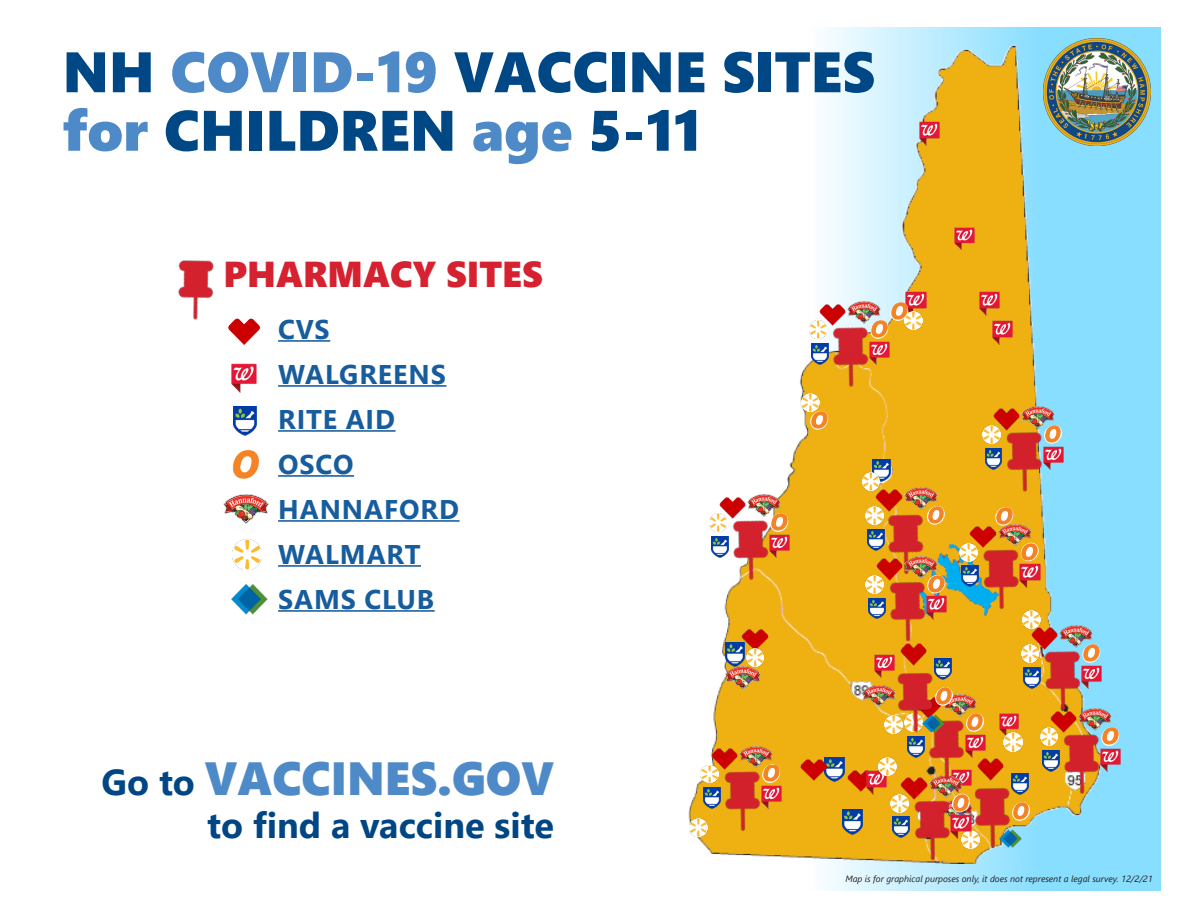
<style>
.page{position:relative;width:1188px;height:918px;background:#fff}
.page>*{position:absolute;margin:0;border:0;box-sizing:border-box;transform-origin:0 0}
.t1{font:57px "Segoe UI Black";color:#004785}
.t2{font:46.5px "Segoe UI Black";color:#4f8ac8}
.t3{font:700 36px "Segoe UI";color:#004684}
.t4{font:36px "Segoe UI Black";color:#d52130}
.t5{font:700 27px/45px "Segoe UI";letter-spacing:.035em;color:#175d9e}
.t6{font:italic 9px "Segoe UI";color:#231f20}
.s1{color:#4f8ac8}
.s2{font-family:"Segoe UI";font-weight:700;font-size:36px;color:#004684}
</style>
<div class="page">
<div style="left:808px;top:28px;width:353px;height:863px;background:#88deff"></div>
<hr style="left:278px;top:340px;width:52px;height:2px;background:#175d9e">
<hr style="left:278px;top:385px;width:169px;height:2px;background:#175d9e">
<hr style="left:278px;top:430px;width:118px;height:2px;background:#175d9e">
<hr style="left:278px;top:475px;width:76px;height:2px;background:#175d9e">
<hr style="left:278px;top:520px;width:182px;height:2px;background:#175d9e">
<hr style="left:278px;top:565px;width:143px;height:2px;background:#175d9e">
<hr style="left:278px;top:610px;width:157px;height:2px;background:#175d9e">
<img style="left:178px;top:260px;width:36px;height:60px">
<img style="left:1069px;top:39px;width:81px;height:106px">
<img style="left:224px;top:494px;width:44px;height:30px">
<img style="left:233px;top:407px;width:24px;height:29px">
<img style="left:231px;top:363px;width:26px;height:29px">
<img style="left:228px;top:318px;width:32px;height:27px">
<img style="left:231px;top:584px;width:37px;height:30px">
<img style="left:232px;top:540px;width:30px;height:29px">
<img style="left:232px;top:450px;width:28px;height:29px">
<img style="left:713px;top:46px;width:391px;height:817px">
<img style="left:725px;top:667px;width:35px;height:23px">
<img style="left:842px;top:810px;width:20px;height:24px">
<img style="left:824px;top:757px;width:20px;height:25px">
<img style="left:725px;top:643px;width:19px;height:23px">
<img style="left:872px;top:459px;width:18px;height:17px">
<img style="left:919px;top:122px;width:21px;height:23px">
<img style="left:955px;top:227px;width:19px;height:23px">
<img style="left:741px;top:629px;width:28px;height:23px">
<img style="left:1006px;top:735px;width:12px;height:14px">
<img style="left:746px;top:649px;width:18px;height:18px">
<img style="left:1018px;top:735px;width:103px;height:84px">
<img style="left:1040px;top:735px;width:18px;height:11px">
<img style="left:999px;top:612px;width:121px;height:123px">
<img style="left:1021px;top:645px;width:18px;height:18px">
<img style="left:711px;top:482px;width:100px;height:123px">
<img style="left:709px;top:514px;width:18px;height:18px">
<img style="left:787px;top:288px;width:124px;height:124px">
<img style="left:809px;top:321px;width:18px;height:18px">
<img style="left:966px;top:516px;width:95px;height:118px">
<img style="left:968px;top:543px;width:9px;height:18px">
<img style="left:688px;top:733px;width:114px;height:123px">
<img style="left:701px;top:765px;width:18px;height:18px">
<img style="left:992px;top:749px;width:60px;height:123px">
<img style="left:961px;top:393px;width:123px;height:123px">
<img style="left:983px;top:426px;width:18px;height:18px">
<img style="left:869px;top:762px;width:123px;height:123px">
<img style="left:891px;top:805px;width:18px;height:7px">
<img style="left:844px;top:476px;width:122px;height:67px">
<img style="left:866px;top:507px;width:17px;height:18px">
<img style="left:906px;top:292px;width:20px;height:23px">
<img style="left:979px;top:292px;width:20px;height:23px">
<img style="left:992px;top:321px;width:21px;height:23px">
<img style="left:883px;top:681px;width:123px;height:124px">
<img style="left:852px;top:634px;width:123px;height:123px">
<img style="left:885px;top:715px;width:17px;height:18px">
<svg style="left:994px;top:507px;width:20px;height:19px"></svg>
<img style="left:995px;top:508px;width:18px;height:18px">
<img style="left:844px;top:543px;width:124px;height:123px">
<img style="left:866px;top:576px;width:18px;height:17px">
<svg style="left:809px;top:411px;width:20px;height:19px"></svg>
<img style="left:810px;top:412px;width:18px;height:18px">
<img style="left:802px;top:393px;width:18px;height:18px">
<img style="left:689px;top:819px;width:18px;height:18px">
<img style="left:800px;top:758px;width:28px;height:24px">
<img style="left:847px;top:769px;width:28px;height:24px">
<img style="left:866px;top:771px;width:21px;height:23px">
<img style="left:909px;top:312px;width:14px;height:18px">
<img style="left:862px;top:473px;width:18px;height:17px">
<img style="left:1023px;top:611px;width:18px;height:18px">
<img style="left:878px;top:757px;width:18px;height:18px">
<svg style="left:869px;top:302px;width:40px;height:37px"></svg>
<img style="left:890px;top:303px;width:18px;height:18px">
<p class="t1" style="left:63px;top:31px;width:814px">NH <span class="s1">COVID-19</span> VACCINE SITES</p>
<p class="t1" style="left:63px;top:89px;width:640px"><span class="s1">for</span> CHILDREN <span class="s1">age</span> 5-11</p>
<p class="t4" style="left:224px;top:248px;width:321px">PHARMACY SITES</p>
<p class="t5" style="left:278px;top:304px;width:169px">CVS<br>WALGREENS</p>
<p class="t5" style="left:278px;top:394px;width:118px">RITE AID</p>
<p class="t5" style="left:278px;top:439px;width:182px">OSCO<br>HANNAFORD<br>WALMART</p>
<p class="t5" style="left:278px;top:574px;width:158px">SAMS CLUB</p>
<p class="t2" style="left:101px;top:745px;width:454px"><span class="s2">Go to</span> VACCINES.GOV</p>
<p class="t3" style="left:207px;top:792px;width:348px">to find a vaccine site</p>
<p class="t6" style="left:845px;top:870px;width:309px">Map is for graphical purposes only, it does not represent a legal survey. 12/2/21</p>
</div>
